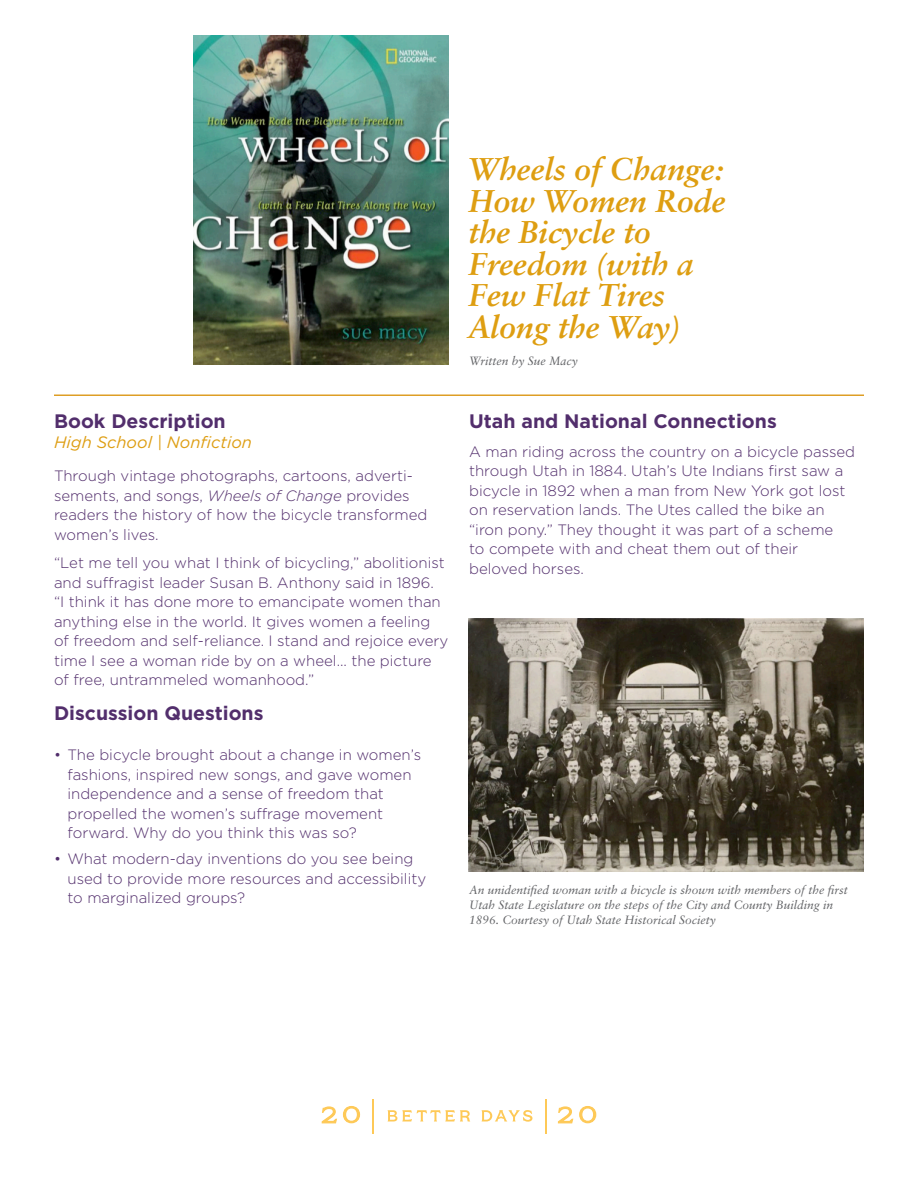
<style>
.page{position:relative;width:918px;height:1188px;background:#fff}
.page>*{position:absolute;margin:0;border:0;box-sizing:border-box;transform-origin:0 0}
.t1{font:italic 700 31.5px/31.5px "Sabon";letter-spacing:-.005em;color:#de9e11}
.t2{font:700 19.5px "Gotham";color:#522e6c}
.t3{font:italic 16.5px "Gotham";color:#de9e13}
.t4{font:300 15px/19.5px "Gotham";color:#522e6c}
.t5{font:italic 12px/15px "Sabon";color:#626366}
.s1{font-style:italic}
</style>
<div class="page">
<img style="left:469px;top:618px;width:395px;height:253px">
<hr style="left:54px;top:394px;width:810px;height:2px;background:#de9e25">
<img style="left:193px;top:36px;width:256px;height:329px">
<svg style="left:387px;top:1110px;width:83px;height:11px"></svg>
<svg style="left:481px;top:1110px;width:51px;height:12px"></svg>
<svg style="left:558px;top:1106px;width:15px;height:17px"></svg>
<svg style="left:579px;top:1106px;width:17px;height:17px"></svg>
<svg style="left:322px;top:1106px;width:15px;height:17px"></svg>
<svg style="left:343px;top:1106px;width:17px;height:17px"></svg>
<hr style="left:372px;top:1100px;width:2px;height:34px;background:#fec957">
<hr style="left:545px;top:1100px;width:2px;height:34px;background:#fec957">
<p class="t2" style="left:54px;top:410px;width:173px">Book Description</p>
<p class="t3" style="left:54px;top:433px;width:200px">High School | Nonfiction</p>
<p class="t4" style="left:54px;top:466px;width:375px">Through vintage photographs, cartoons, adverti&shy;sements, and songs, <span class="s1">Wheels of Change</span> provides readers the history of how the bicycle transformed women’s lives.</p>
<p class="t4" style="left:54px;top:553px;width:396px">“Let me tell you what I think of bicycling,” abolitionist and suffragist leader Susan B. Anthony said in 1896.<br>“I think it has done more to emancipate women than anything else in the world. It gives women a feeling of freedom and self-reliance. I stand and rejoice every time I see a woman ride by on a wheel... the picture of free, untrammeled womanhood.”</p>
<p class="t2" style="left:54px;top:702px;width:211px">Discussion Questions</p>
<p class="t4" style="left:68px;top:745px;width:355px;text-indent:-14px">• The bicycle brought about a change in women’s fashions, inspired new songs, and gave women independence and a sense of freedom that propelled the women’s suffrage movement forward. Why do you think this was so?</p>
<p class="t4" style="left:68px;top:849px;width:360px;text-indent:-14px">• What modern-day inventions do you see being used to provide more resources and accessibility to marginalized groups?</p>
<p class="t1" style="left:468px;top:153px;width:259px">Wheels of Change:<br>How Women Rode the Bicycle to<br>Freedom (with a<br>Few Flat Tires<br>Along the Way)</p>
<p class="t5" style="left:469px;top:353px;width:110px">Written by Sue Macy</p>
<p class="t2" style="left:469px;top:410px;width:309px">Utah and National Connections</p>
<p class="t4" style="left:469px;top:441px;width:388px">A man riding across the country on a bicycle passed through Utah in 1884. Utah’s Ute Indians first saw a bicycle in 1892 when a man from New York got lost on reservation lands. The Utes called the bike an “iron pony.” They thought it was part of a scheme<br>to compete with and cheat them out of their beloved horses.</p>
<p class="t5" style="left:469px;top:882px;width:380px">An unidentified woman with a bicycle is shown with members of the first<br>Utah State Legislature on the steps of the City and County Building in<br>1896. Courtesy of Utah State Historical Society</p>
</div>
